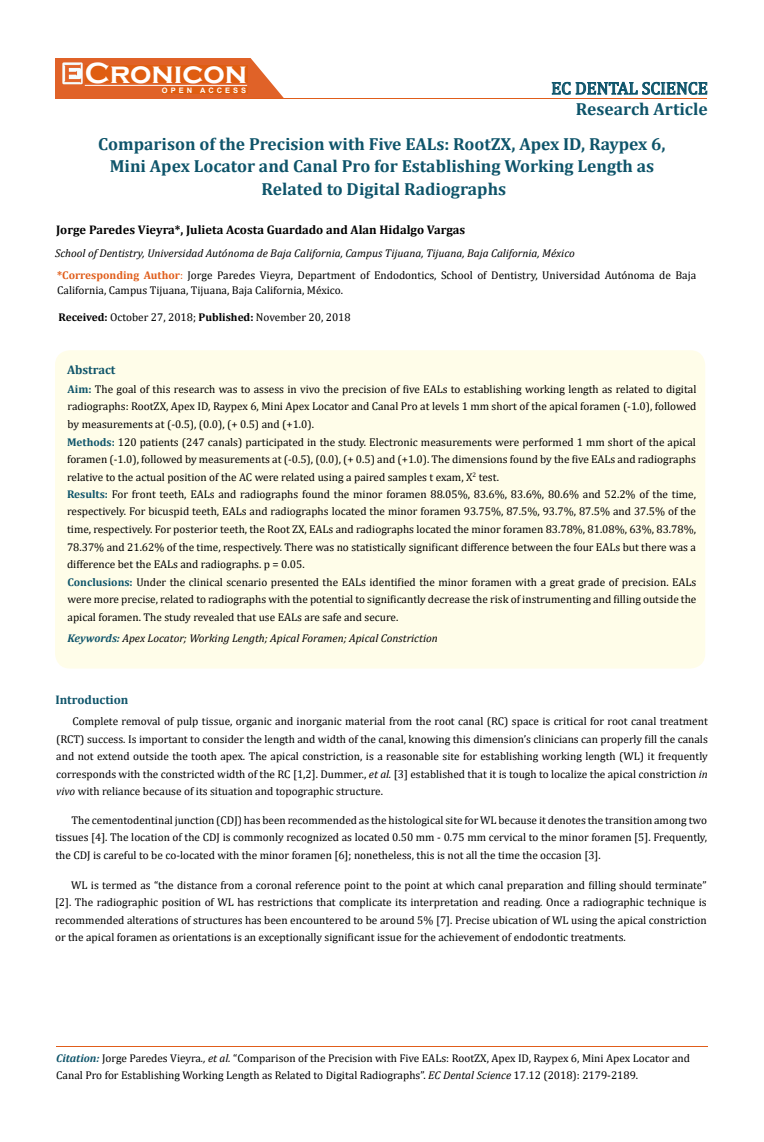
<style>
.page{position:relative;width:764px;height:1142px;background:#fff}
.page>*{position:absolute;margin:0;border:0;box-sizing:border-box;transform-origin:0 0}
.t1{font:700 30px "Copperplate Gothic";color:#fff}
.t2{font:700 17.5px/34.8px "Cambria";color:#0e546a}
.t3{font:17.5px "Cambria";color:#0e546a}
.t4{font:700 12.5px "Cambria";color:#000}
.t5{font:700 12.5px "Cambria";color:#0e546a}
.t6{font:11.25px/17.5px "Cambria";color:#000;text-align:justify}
.t7{font:italic 11.25px/22.4px "Cambria";color:#000}
.t8{font:700 7.5px "Arial";letter-spacing:.4em;color:#fff}
.s1{font-weight:700;font-style:normal;color:#e05d1a}
.s2{font-style:normal;color:#e05d1a}
.s3{font-style:normal}
.s4{font-weight:700}
.s5{font-weight:700;color:#0e546a}
.s6{font-style:italic}
.s7{font-weight:700;font-style:italic;color:#0e546a}
</style>
<div class="page">
<div style="left:56px;top:58px;width:242px;height:41px;background:#e06228"></div>
<svg style="left:250px;top:58px;width:48px;height:40px"></svg>
<img style="left:62px;top:62px;width:21px;height:22px">
<div style="left:85px;top:66px;width:162px;height:17px;background:#df5d11"></div>
<div style="left:162px;top:87px;width:85px;height:6px;background:#df5d11"></div>
<svg style="left:551px;top:82px;width:156px;height:13px"></svg>
<hr style="left:85px;top:85px;width:162px;height:1px;background:#fff">
<hr style="left:232px;top:98px;width:475px;height:1px;background:#e05d1a">
<hr style="left:56px;top:1046px;width:651px;height:1px;background:#e05d1a">
<div style="left:55px;top:350px;width:650px;height:318px;background:#fffde9;border-radius:15px"></div>
<h1 class="t1" style="left:85px;top:56px;width:164px">Cronicon</h1>
<p class="t8" style="left:162px;top:85px;width:86px">OPEN ACCESS</p>
<h2 class="t3" style="left:551px;top:78px;width:158px">EC DENTAL SCIENCE</h2>
<h2 class="t2" style="left:98px;top:91px;width:611px;text-indent:478px">Research Article<br>Comparison of the Precision with Five EALs: RootZX, Apex ID, Raypex 6,</h2>
<h2 class="t2" style="left:110px;top:154px;width:546px;line-height:22.5px;text-align:center">Mini Apex Locator and Canal Pro for Establishing Working Length as<br>Related to Digital Radiographs</h2>
<p class="t4" style="left:56px;top:220px;width:411px">Jorge Paredes Vieyra*, Julieta Acosta Guardado and Alan Hidalgo Vargas</p>
<p class="t7" style="left:55px;top:241px;width:643px">School of Dentistry, Universidad Autónoma de Baja California, Campus Tijuana, Tijuana, Baja California, México<br><span class="s1">*Corresponding Author</span><span class="s2">:</span> <span class="s3">Jorge Paredes Vieyra, Department of Endodontics, School of Dentistry, Universidad Autónoma de Baja</span></p>
<p class="t6" style="left:57px;top:282px;width:287px">California, Campus Tijuana, Tijuana, Baja California, México.</p>
<p class="t6" style="left:58px;top:308px;width:294px"><span class="s4">Received:</span> October 27, 2018; <span class="s4">Published:</span> November 20, 2018</p>
<p class="t5" style="left:67px;top:361px;width:50px">Abstract</p>
<p class="t6" style="left:67px;top:380px;width:631px;text-align:left"><span class="s5">Aim:</span> The goal of this research was to assess in vivo the precision of five EALs to establishing working length as related to digital radiographs: RootZX, Apex ID, Raypex 6, Mini Apex Locator and Canal Pro at levels 1 mm short of the apical foramen (-1.0), followed by measurements at (-0.5), (0.0), (+ 0.5) and (+1.0).<br><span class="s5">Methods:</span> 120 patients (247 canals) participated in the study. Electronic measurements were performed 1 mm short of the apical foramen (-1.0), followed by measurements at (-0.5), (0.0), (+ 0.5) and (+1.0). The dimensions found by the five EALs and radiographs relative to the actual position of the AC were related using a paired samples t exam, X<sup>2</sup> test.<br><span class="s5">Results:</span> For front teeth, EALs and radiographs found the minor foramen 88.05%, 83.6%, 83.6%, 80.6% and 52.2% of the time, respectively. For bicuspid teeth, EALs and radiographs located the minor foramen 93.75%, 87.5%, 93.7%, 87.5% and 37.5% of the time, respectively. For posterior teeth, the Root ZX, EALs and radiographs located the minor foramen 83.78%, 81.08%, 63%, 83.78%, 78.37% and 21.62% of the time, respectively. There was no statistically significant difference between the four EALs but there was a difference bet the EALs and radiographs. p = 0.05.<br><span class="s5">Conclusions:</span> Under the clinical scenario presented the EALs identified the minor foramen with a great grade of precision. EALs were more precise, related to radiographs with the potential to significantly decrease the risk of instrumenting and filling outside the apical foramen. The study revealed that use EALs are safe and secure.</p>
<p class="t7" style="left:68px;top:626px;width:372px"><span class="s5">Keywords:</span> Apex Locator; Working Length; Apical Foramen; Apical Constriction</p>
<p class="t5" style="left:55px;top:690px;width:75px">Introduction</p>
<p class="t6" style="left:56px;top:712px;width:653px;text-indent:16px">Complete removal of pulp tissue, organic and inorganic material from the root canal (RC) space is critical for root canal treatment (RCT) success. Is important to consider the length and width of the canal, knowing this dimension’s clinicians can properly fill the canals and not extend outside the tooth apex. The apical constriction, is a reasonable site for establishing working length (WL) it frequently corresponds with the constricted width of the RC [1,2]. Dummer., <span class="s6">et al.</span> [3] established that it is tough to localize the apical constriction <span class="s6">in vivo</span> with reliance because of its situation and topographic structure.</p>
<p class="t6" style="left:55px;top:811px;width:653px;text-indent:16px">The cementodentinal junction (CDJ) has been recommended as the histological site for WL because it denotes the transition among two tissues [4]. The location of the CDJ is commonly recognized as located 0.50 mm - 0.75 mm cervical to the minor foramen [5]. Frequently, the CDJ is careful to be co-located with the minor foramen [6]; nonetheless, this is not all the time the occasion [3].</p>
<p class="t6" style="left:55px;top:876px;width:653px;text-indent:16px">WL is termed as “the distance from a coronal reference point to the point at which canal preparation and filling should terminate” [2]. The radiographic position of WL has restrictions that complicate its interpretation and reading. Once a radiographic technique is recommended alterations of structures has been encountered to be around 5% [7]. Precise ubication of WL using the apical constriction or the apical foramen as orientations is an exceptionally significant issue for the achievement of endodontic treatments.</p>
<p class="t6" style="left:56px;top:1049px;width:635px"><span class="s7">Citation:</span> Jorge Paredes Vieyra<span class="s6">., et al.</span> “Comparison of the Precision with Five EALs: RootZX, Apex ID, Raypex 6, Mini Apex Locator and<br>Canal Pro for Establishing Working Length as Related to Digital Radiographs”. <span class="s6">EC Dental Science</span> 17.12 (2018): 2179-2189.</p>
</div>
